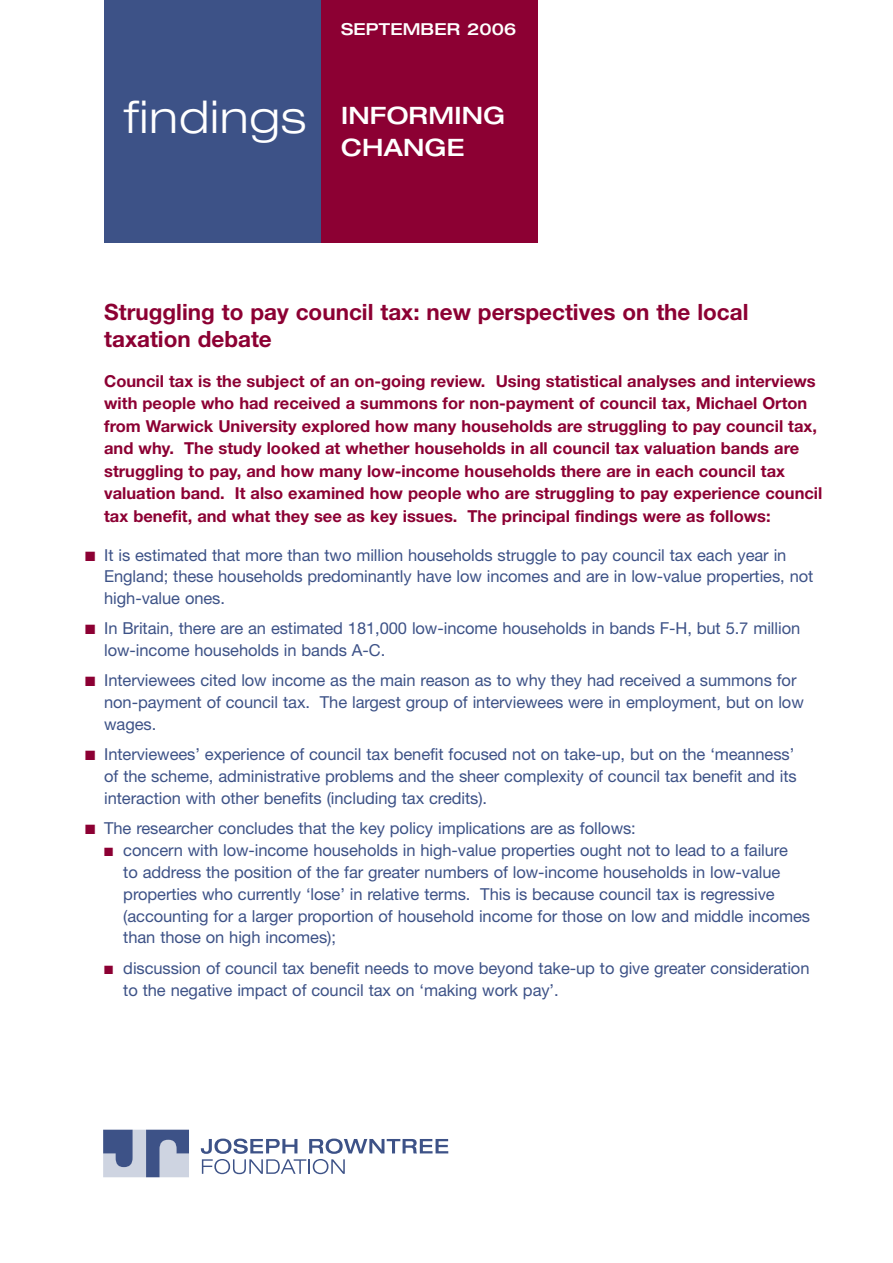
<style>
.page{position:relative;width:893px;height:1263px;background:#fff}
.page>*{position:absolute;margin:0;border:0;box-sizing:border-box;transform-origin:0 0}
.t1{font:300 expanded 45px "Helvetica Neue";letter-spacing:.03em;color:#fff}
.t2{font:500 expanded 24px/31.5px "Helvetica Neue";letter-spacing:.01em;color:#fff}
.t3{font:700 22.5px/27px "Helvetica Neue";color:#8c0033}
.t4{font:16.5px/21.8px "Helvetica Neue";letter-spacing:-.005em;color:#3d5287}
.t5{font:700 16.5px/22.5px "Helvetica Neue";color:#8c0033}
.t6{font:500 expanded 16.5px "Helvetica Neue";letter-spacing:.01em;color:#fff}
.s1{color:#8c0033}
</style>
<div class="page">
<div style="left:104px;top:0;width:217px;height:242px;background:#3d5287"></div>
<div style="left:321px;top:0;width:217px;height:242px;background:#8c0033"></div>
<svg style="left:201px;top:1138px;width:247px;height:36px"></svg>
<svg style="left:103px;top:1130px;width:86px;height:47px;background:#8693b4"></svg>
<p class="t6" style="left:341px;top:19px;width:177px">SEPTEMBER 2006</p>
<p class="t1" style="left:124px;top:90px;width:183px">findings</p>
<p class="t2" style="left:341px;top:100px;width:166px">INFORMING<br>CHANGE</p>
<p class="t3" style="left:104px;top:298px;width:646px">Struggling to pay council tax: new perspectives on the local taxation debate</p>
<p class="t5" style="left:104px;top:369px;width:720px">Council tax is the subject of an on-going review. Using statistical analyses and interviews with people who had received a summons for non-payment of council tax, Michael Orton from Warwick University explored how many households are struggling to pay council tax, and why. The study looked at whether households in all council tax valuation bands are struggling to pay, and how many low-income households there are in each council tax valuation band. It also examined how people who are struggling to pay experience council tax benefit, and what they see as key issues. The principal findings were as follows:</p>
<p class="t4" style="left:104px;top:544px;width:711px;text-indent:-19px"><span class="s1">■</span> It is estimated that more than two million households struggle to pay council tax each year in<br>England; these households predominantly have low incomes and are in low-value properties, not high-value ones.</p>
<p class="t4" style="left:104px;top:617px;width:698px;text-indent:-19px"><span class="s1">■</span> In Britain, there are an estimated 181,000 low-income households in bands F-H, but 5.7 million low-income households in bands A-C.</p>
<p class="t4" style="left:104px;top:669px;width:701px;text-indent:-19px"><span class="s1">■</span> Interviewees cited low income as the main reason as to why they had received a summons for non-payment of council tax. The largest group of interviewees were in employment, but on low wages.</p>
<p class="t4" style="left:104px;top:743px;width:694px;text-indent:-19px"><span class="s1">■</span> Interviewees’ experience of council tax benefit focused not on take-up, but on the ‘meanness’ of the scheme, administrative problems and the sheer complexity of council tax benefit and its interaction with other benefits (including tax credits).</p>
<p class="t4" style="left:85px;top:817px;width:552px"><span class="s1">■</span> The researcher concludes that the key policy implications are as follows:</p>
<p class="t4" style="left:123px;top:839px;width:688px;text-indent:-19px"><span class="s1">■</span> concern with low-income households in high-value properties ought not to lead to a failure<br>to address the position of the far greater numbers of low-income households in low-value properties who currently ‘lose’ in relative terms. This is because council tax is regressive (accounting for a larger proportion of household income for those on low and middle incomes than those on high incomes);</p>
<p class="t4" style="left:123px;top:957px;width:688px;text-indent:-19px"><span class="s1">■</span> discussion of council tax benefit needs to move beyond take-up to give greater consideration to the negative impact of council tax on ‘making work pay’.</p>
</div>
